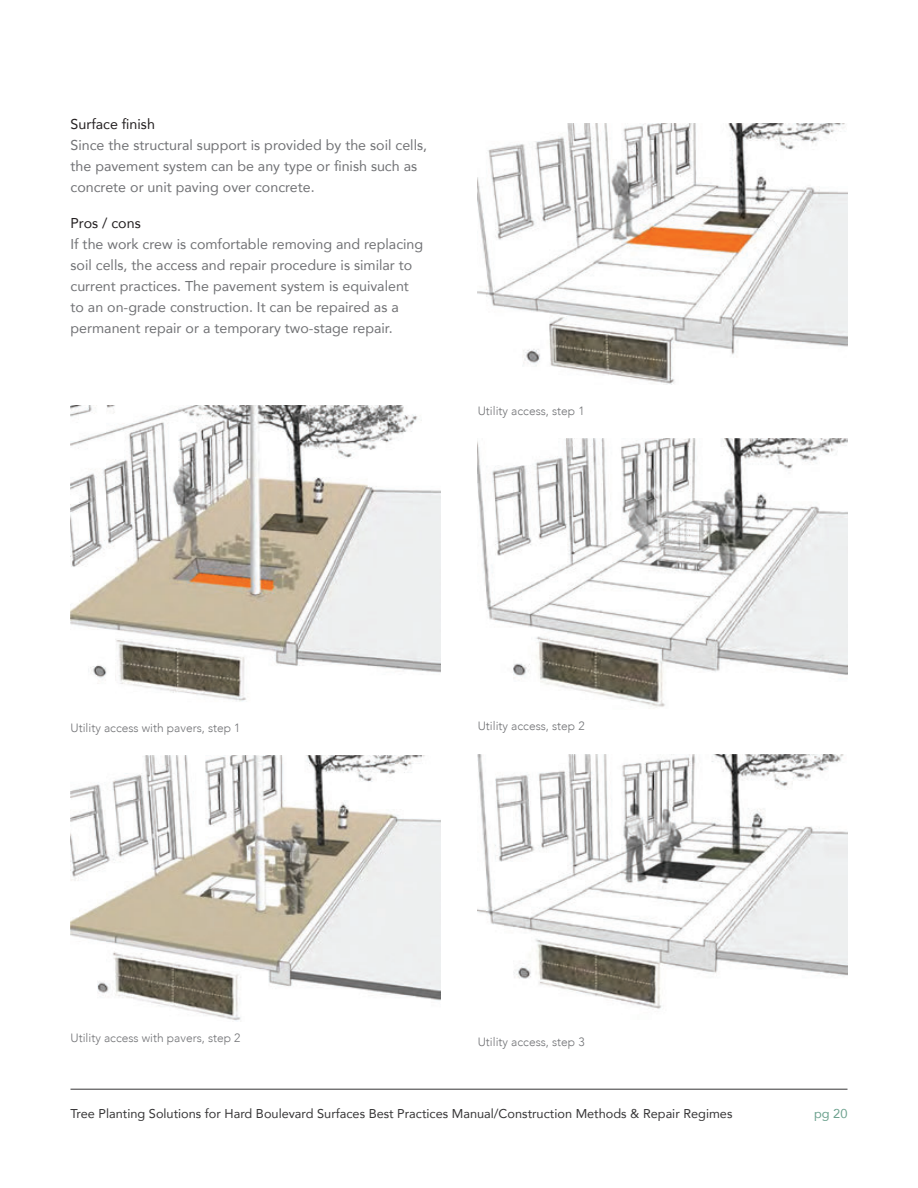
<style>
.page{position:relative;width:918px;height:1188px;background:#fff}
.page>*{position:absolute;margin:0;border:0;box-sizing:border-box;transform-origin:0 0}
.body_text{font:14.25px/21px "Avenir";color:#717275}
.body_no_space{font:14.25px "Avenir";color:#231f20}
.t1{font:12.75px "Avenir";color:#363536}
.t2{font:12.75px "Avenir";color:#6ca18e}
.captions{font:300 12px "Avenir";color:#717275}
</style>
<div class="page">
<hr style="left:70px;top:1089px;width:778px;height:1px;background:#363536">
<img style="left:70px;top:406px;width:370px;height:296px">
<img style="left:70px;top:756px;width:370px;height:265px">
<img style="left:478px;top:124px;width:370px;height:261px">
<img style="left:478px;top:439px;width:370px;height:269px">
<img style="left:478px;top:754px;width:370px;height:255px">
<p class="body_no_space" style="left:70px;top:113px;width:86px">Surface finish</p>
<p class="body_text" style="left:70px;top:134px;width:358px">Since the structural support is provided by the soil cells, the pavement system can be any type or finish such as concrete or unit paving over concrete.</p>
<p class="body_no_space" style="left:70px;top:212px;width:72px">Pros / cons</p>
<p class="body_text" style="left:70px;top:233px;width:354px">If the work crew is comfortable removing and replacing soil cells, the access and repair procedure is similar to current practices. The pavement system is equivalent to an on-grade construction. It can be repaired as a permanent repair or a temporary two-stage repair.</p>
<p class="captions" style="left:478px;top:404px;width:108px">Utility access, step 1</p>
<p class="captions" style="left:70px;top:721px;width:172px">Utility access with pavers, step 1</p>
<p class="captions" style="left:478px;top:719px;width:108px">Utility access, step 2</p>
<p class="captions" style="left:70px;top:1031px;width:172px">Utility access with pavers, step 2</p>
<p class="captions" style="left:478px;top:1035px;width:108px">Utility access, step 3</p>
<p class="t1" style="left:70px;top:1103px;width:663px">Tree Planting Solutions for Hard Boulevard Surfaces Best Practices Manual/Construction Methods &amp; Repair Regimes</p>
<p class="t2" style="left:814px;top:1103px;width:35px">pg 20</p>
</div>
